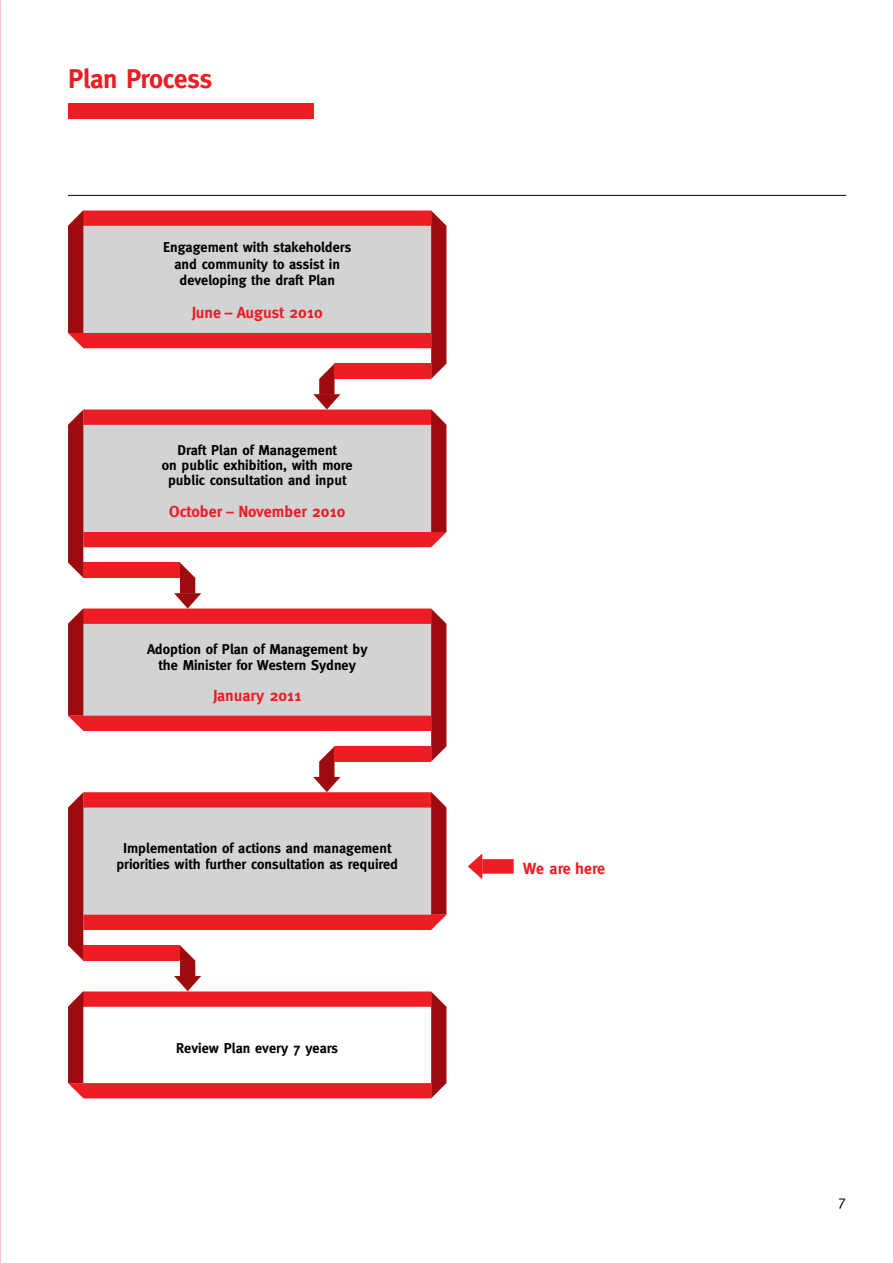
<style>
.page{position:relative;width:893px;height:1263px;background:#fff}
.page>*{position:absolute;margin:0;border:0;box-sizing:border-box;transform-origin:0 0}
.t1{font:700 27px "Meta";letter-spacing:-.01em;color:#ed1d24}
.t2{font:700 16.05px "Meta";color:#ed1d24}
.t3{font:15px "Meta";color:#000}
.t4{font:700 14.25px/16.5px "Meta";color:#000;text-align:center}
</style>
<div class="page">
<div style="left:482px;top:859px;width:32px;height:15px;background:#ed1d24"></div>
<svg style="left:468px;top:854px;width:14px;height:25px"></svg>
<svg style="left:68px;top:210px;width:378px;height:888px"></svg>
<div style="left:68px;top:103px;width:245px;height:16px;background:#ed1d24"></div>
<hr style="left:68px;top:195px;width:778px;height:1px;background:#000">
<h1 class="t1" style="left:68px;top:63px;width:146px">Plan Process</h1>
<p class="t4" style="left:163px;top:239px;width:190px">Engagement with stakeholders and community to assist in developing the draft Plan</p>
<p class="t2" style="left:192px;top:303px;width:132px">June – August 2010</p>
<p class="t4" style="left:162px;top:443px;width:192px;line-height:15px">Draft Plan of Management<br>on public exhibition, with more public consultation and input</p>
<p class="t2" style="left:169px;top:502px;width:178px">October – November 2010</p>
<p class="t4" style="left:147px;top:642px;width:222px;line-height:15.3px">Adoption of Plan of Management by the Minister for Western Sydney</p>
<p class="t2" style="left:213px;top:686px;width:90px">January 2011</p>
<p class="t4" style="left:116px;top:841px;width:283px;line-height:15.3px">Implementation of actions and management priorities with further consultation as required</p>
<p class="t4" style="left:176px;top:1039px;width:163px">Review Plan every 7 years</p>
<p class="t2" style="left:523px;top:859px;width:84px">We are here</p>
<p class="t3" style="left:838px;top:1192px;width:10px">7</p>
</div>
